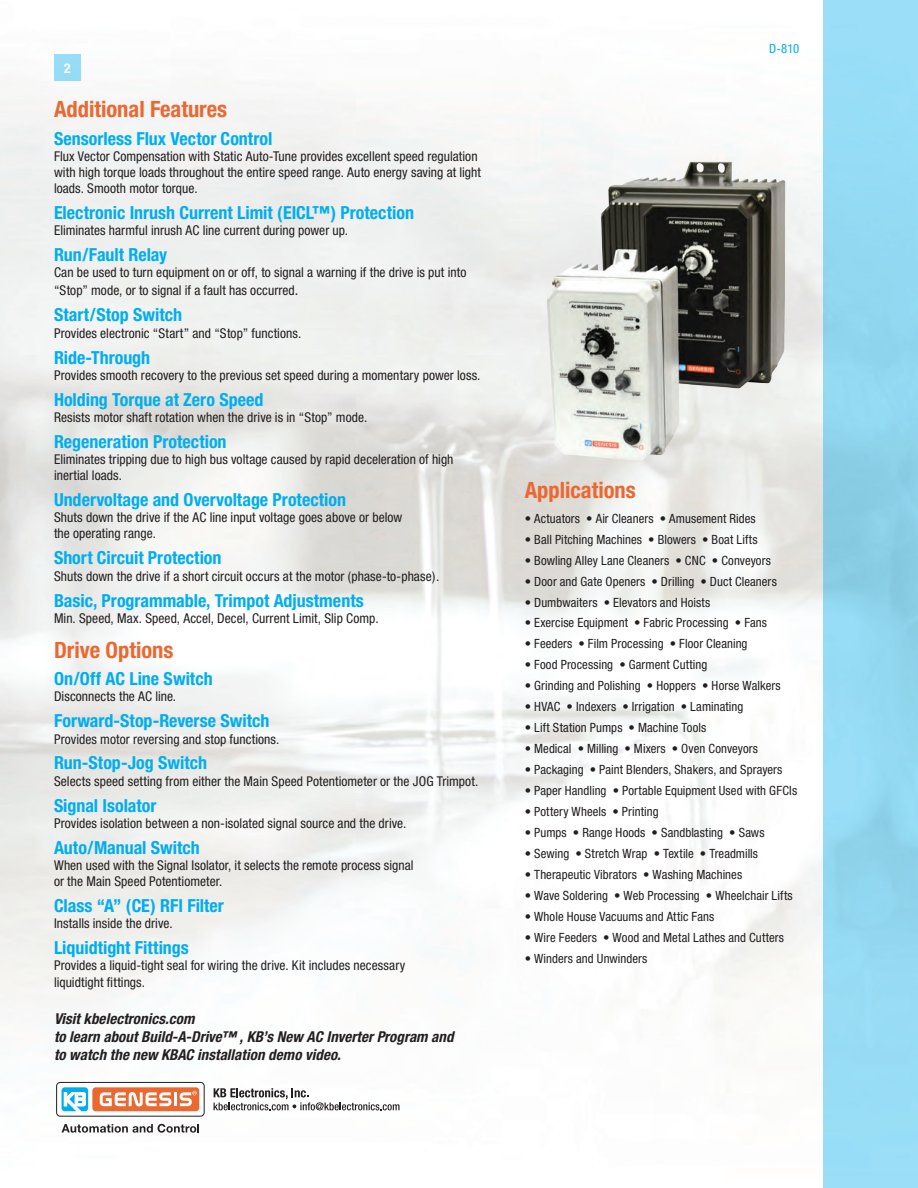
<style>
.page{position:relative;width:918px;height:1188px;background:#fff}
.page>*{position:absolute;margin:0;border:0;box-sizing:border-box;transform-origin:0 0}
.t1{font:700 condensed 22.5px "Helvetica Neue";color:#eb6831}
.t2{font:700 condensed 18px "Helvetica Neue";color:#00aeef}
.t3{font:italic 700 condensed 15px/18px "Helvetica Neue";letter-spacing:.005em;color:#231f20}
.t4{font:condensed 13.5px/16.2px "Helvetica Neue";letter-spacing:.005em;color:#231f20}
.t5{font:700 condensed 13.5px "Helvetica Neue";color:#fff}
.Heading_4{font:condensed 12.75px "Helvetica Neue";letter-spacing:.005em;color:#231f20}
.t6{font:condensed 12.75px "Helvetica Neue";color:#00aeef}
.s1{font-size:15px}
</style>
<div class="page">
<img style="left:0;top:0;width:824px;height:1188px">
<svg style="left:824px;top:0;width:94px;height:1188px;background:#92d8f1"></svg>
<svg style="left:214px;top:1088px;width:186px;height:22px"></svg>
<div style="left:56px;top:1082px;width:149px;height:35px;border:1px solid #231f20;border-radius:4px"></div>
<svg style="left:62px;top:1124px;width:137px;height:9px"></svg>
<div style="left:92px;top:1087px;width:107px;height:24px;background:#eb6831;border-radius:3px"></div>
<svg style="left:100px;top:1092px;width:71px;height:14px"></svg>
<hr style="left:174px;top:1092px;width:3px;height:14px;background:#fff">
<svg style="left:180px;top:1091px;width:17px;height:15px"></svg>
<svg style="left:62px;top:1087px;width:26px;height:24px"></svg>
<div style="left:54px;top:54px;width:27px;height:27px;background:#97dcf6"></div>
<img style="left:535px;top:159px;width:254px;height:304px">
<p class="t5" style="left:64px;top:60px;width:8px">2</p>
<p class="t1" style="left:54px;top:96px;width:175px">Additional Features</p>
<p class="t2" style="left:54px;top:127px;width:220px">Sensorless Flux Vector Control</p>
<p class="t4" style="left:54px;top:148px;width:429px">Flux Vector Compensation with Static Auto-Tune provides excellent speed regulation with high torque loads throughout the entire speed range. Auto energy saving at light loads. Smooth motor torque.</p>
<p class="t2" style="left:54px;top:202px;width:362px">Electronic Inrush Current Limit (EICL™) Protection</p>
<p class="t4" style="left:54px;top:222px;width:296px">Eliminates harmful inrush AC line current during power up.</p>
<p class="t2" style="left:54px;top:244px;width:115px">Run/Fault Relay</p>
<p class="t4" style="left:54px;top:264px;width:414px;line-height:18px">Can be used to turn equipment on or off, to signal a warning if the drive is put into “Stop” mode, or to signal if a fault has occurred<span class="s1">.</span></p>
<p class="t2" style="left:54px;top:304px;width:130px">Start/Stop Switch</p>
<p class="t4" style="left:54px;top:325px;width:249px">Provides electronic “Start” and “Stop” functions.</p>
<p class="t2" style="left:54px;top:346px;width:98px">Ride-Through</p>
<p class="t4" style="left:54px;top:367px;width:428px">Provides smooth recovery to the previous set speed during a momentary power loss.</p>
<p class="t2" style="left:54px;top:388px;width:211px">Holding Torque at Zero Speed</p>
<p class="t4" style="left:54px;top:409px;width:315px">Resists motor shaft rotation when the drive is in “Stop” mode.</p>
<p class="t2" style="left:54px;top:430px;width:174px">Regeneration Protection</p>
<p class="t4" style="left:54px;top:451px;width:401px">Eliminates tripping due to high bus voltage caused by rapid deceleration of high inertial loads.</p>
<p class="t2" style="left:54px;top:489px;width:294px">Undervoltage and Overvoltage Protection</p>
<p class="t4" style="left:54px;top:509px;width:350px">Shuts down the drive if the AC line input voltage goes above or below the operating range.</p>
<p class="t2" style="left:54px;top:547px;width:169px">Short Circuit Protection</p>
<p class="t4" style="left:54px;top:568px;width:387px">Shuts down the drive if a short circuit occurs at the motor (phase-to-phase).</p>
<p class="t2" style="left:54px;top:589px;width:311px">Basic, Programmable, Trimpot Adjustments</p>
<p class="t4" style="left:54px;top:610px;width:326px">Min. Speed, Max. Speed, Accel, Decel, Current Limit, Slip Comp.</p>
<p class="t1" style="left:54px;top:636px;width:121px">Drive Options</p>
<p class="t2" style="left:54px;top:668px;width:160px">On/Off AC Line Switch</p>
<p class="t4" style="left:54px;top:688px;width:124px">Disconnects the AC line.</p>
<p class="t2" style="left:54px;top:710px;width:217px">Forward-Stop-Reverse Switch</p>
<p class="t4" style="left:54px;top:731px;width:227px">Provides motor reversing and stop functions.</p>
<p class="t2" style="left:54px;top:752px;width:155px">Run-Stop-Jog Switch</p>
<p class="t4" style="left:54px;top:773px;width:426px">Selects speed setting from either the Main Speed Potentiometer or the JOG Trimpot.</p>
<p class="t2" style="left:54px;top:794px;width:104px">Signal Isolator</p>
<p class="t4" style="left:54px;top:815px;width:354px">Provides isolation between a non-isolated signal source and the drive.</p>
<p class="t2" style="left:54px;top:836px;width:147px">Auto/Manual Switch</p>
<p class="t4" style="left:54px;top:857px;width:361px">When used with the Signal Isolator, it selects the remote process signal or the Main Speed Potentiometer.</p>
<p class="t2" style="left:54px;top:895px;width:171px">Class “A” (CE) RFI Filter</p>
<p class="t4" style="left:54px;top:915px;width:120px">Installs inside the drive.</p>
<p class="t2" style="left:54px;top:937px;width:136px">Liquidtight Fittings</p>
<p class="t4" style="left:54px;top:957px;width:353px">Provides a liquid-tight seal for wiring the drive. Kit includes necessary liquidtight fittings.</p>
<p class="t3" style="left:54px;top:1009px;width:142px">Visit kbelectronics.com</p>
<p class="t3" style="left:54px;top:1027px;width:401px">to learn about Build-A-Drive™ , KB’s New AC Inverter Program and to watch the new KBAC installation demo video.</p>
<p class="t6" style="left:769px;top:41px;width:32px">D-810</p>
<p class="t1" style="left:525px;top:477px;width:113px">Applications</p>
<p class="Heading_4" style="left:525px;top:511px;width:233px">• Actuators • Air Cleaners • Amusement Rides</p>
<p class="Heading_4" style="left:525px;top:532px;width:234px">• Ball Pitching Machines • Blowers • Boat Lifts</p>
<p class="Heading_4" style="left:525px;top:553px;width:248px">• Bowling Alley Lane Cleaners • CNC • Conveyors</p>
<p class="Heading_4" style="left:525px;top:574px;width:254px">• Door and Gate Openers • Drilling • Duct Cleaners</p>
<p class="Heading_4" style="left:525px;top:595px;width:187px">• Dumbwaiters • Elevators and Hoists</p>
<p class="Heading_4" style="left:525px;top:616px;width:244px">• Exercise Equipment • Fabric Processing • Fans</p>
<p class="Heading_4" style="left:525px;top:637px;width:224px">• Feeders • Film Processing • Floor Cleaning</p>
<p class="Heading_4" style="left:525px;top:658px;width:184px">• Food Processing • Garment Cutting</p>
<p class="Heading_4" style="left:525px;top:679px;width:257px">• Grinding and Polishing • Hoppers • Horse Walkers</p>
<p class="Heading_4" style="left:525px;top:700px;width:220px">• HVAC • Indexers • Irrigation • Laminating</p>
<p class="Heading_4" style="left:525px;top:721px;width:183px">• Lift Station Pumps • Machine Tools</p>
<p class="Heading_4" style="left:525px;top:742px;width:235px">• Medical • Milling • Mixers • Oven Conveyors</p>
<p class="Heading_4" style="left:525px;top:763px;width:259px">• Packaging • Paint Blenders, Shakers, and Sprayers</p>
<p class="Heading_4" style="left:525px;top:784px;width:274px">• Paper Handling • Portable Equipment Used with GFCIs</p>
<p class="Heading_4" style="left:525px;top:805px;width:136px">• Pottery Wheels • Printing</p>
<p class="Heading_4" style="left:525px;top:826px;width:241px">• Pumps • Range Hoods • Sandblasting • Saws</p>
<p class="Heading_4" style="left:525px;top:847px;width:235px">• Sewing • Stretch Wrap • Textile • Treadmills</p>
<p class="Heading_4" style="left:525px;top:868px;width:219px">• Therapeutic Vibrators • Washing Machines</p>
<p class="Heading_4" style="left:525px;top:889px;width:270px">• Wave Soldering • Web Processing • Wheelchair Lifts</p>
<p class="Heading_4" style="left:525px;top:910px;width:191px">• Whole House Vacuums and Attic Fans</p>
<p class="Heading_4" style="left:525px;top:931px;width:261px">• Wire Feeders • Wood and Metal Lathes and Cutters</p>
<p class="Heading_4" style="left:525px;top:952px;width:124px">• Winders and Unwinders</p>
</div>
